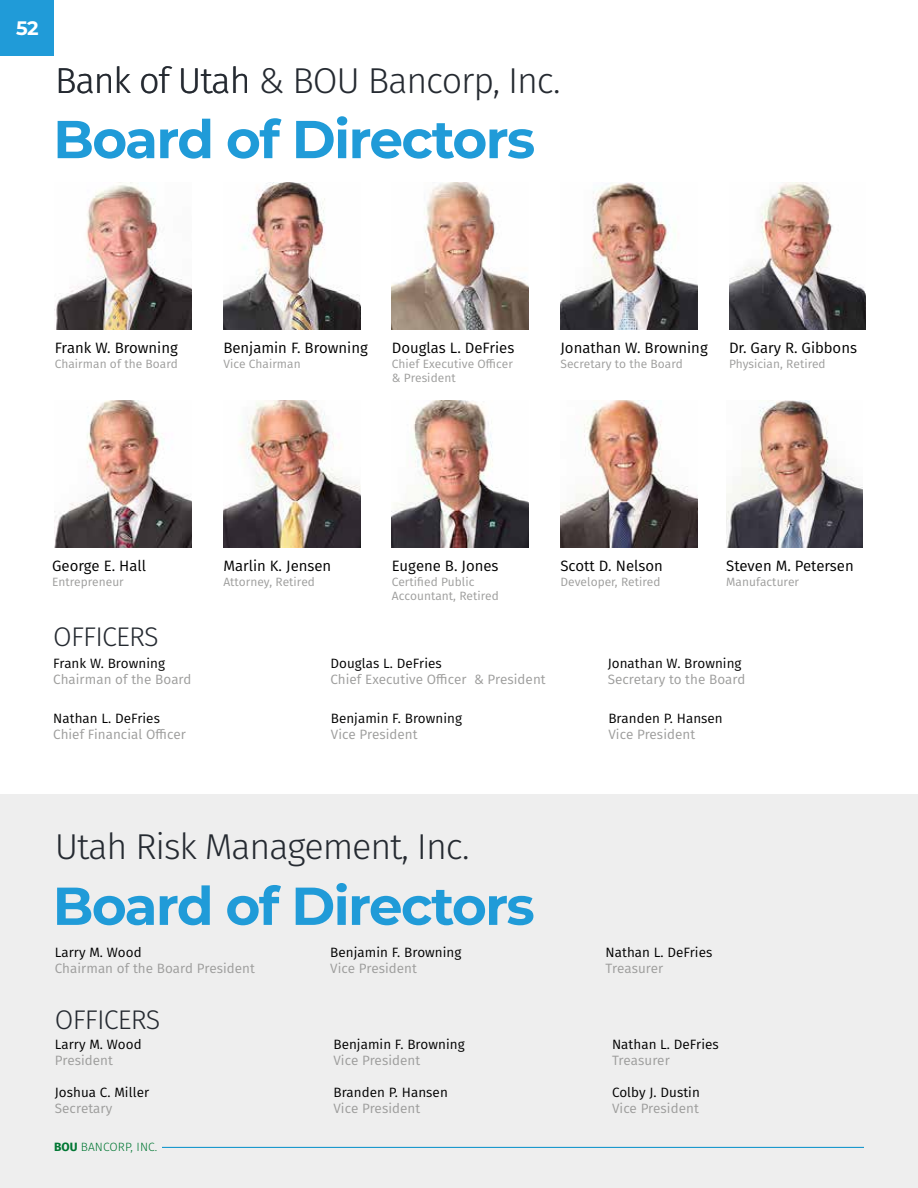
<style>
.page{position:relative;width:918px;height:1188px;background:#fff}
.page>*{position:absolute;margin:0;border:0;box-sizing:border-box;transform-origin:0 0}
.t1{font:700 53.25px "Montserrat";letter-spacing:-.03em;color:#209bd8}
.t2{font:300 36px "Fira Sans";letter-spacing:-.03em;color:#252a31}
.t3{font:300 27px "Fira Sans";letter-spacing:-.03em;color:#252a31}
.t4{font:700 19.5px "Montserrat";color:#fff}
.t5{font:15px "Fira Sans";color:#000}
.t6{font:13.5px "Fira Sans";letter-spacing:.005em;color:#9d9d9c}
.t7{font:13.5px "Fira Sans";letter-spacing:.005em;color:#000}
.t8{font:12px/14.4px "Fira Sans";letter-spacing:.005em;color:#9d9d9c}
.t9{font:300 12px "Fira Sans";letter-spacing:.01em;color:#008037}
.s1{font-weight:700}
</style>
<div class="page">
<div style="left:0;top:794px;width:918px;height:394px;background:#eee"></div>
<div style="left:0;top:0;width:54px;height:55px;background:#209bd8"></div>
<img style="left:56px;top:183px;width:135px;height:147px">
<img style="left:223px;top:183px;width:137px;height:147px">
<img style="left:392px;top:183px;width:137px;height:147px">
<img style="left:560px;top:183px;width:137px;height:147px">
<img style="left:729px;top:183px;width:137px;height:147px">
<img style="left:55px;top:401px;width:136px;height:147px">
<img style="left:223px;top:401px;width:137px;height:147px">
<img style="left:392px;top:401px;width:137px;height:147px">
<img style="left:560px;top:401px;width:137px;height:147px">
<img style="left:726px;top:401px;width:137px;height:147px">
<h3 class="t4" style="left:16px;top:14px;width:24px">52</h3>
<h2 class="t2" style="left:55px;top:54px;width:507px">Bank of Utah &amp; BOU Bancorp, Inc.</h2>
<h1 class="t1" style="left:53px;top:101px;width:484px">Board of Directors</h1>
<p class="t5" style="left:55px;top:337px;width:125px">Frank W. Browning</p>
<p class="t8" style="left:55px;top:356px;width:124px">Chairman of the Board</p>
<p class="t5" style="left:223px;top:337px;width:146px">Benjamin F. Browning</p>
<p class="t8" style="left:223px;top:356px;width:79px">Vice Chairman</p>
<p class="t5" style="left:392px;top:337px;width:124px">Douglas L. DeFries</p>
<p class="t8" style="left:392px;top:356px;width:123px">Chief Executive Officer &amp; President</p>
<p class="t5" style="left:560px;top:337px;width:149px">Jonathan W. Browning</p>
<p class="t8" style="left:560px;top:356px;width:124px">Secretary to the Board</p>
<p class="t5" style="left:729px;top:337px;width:130px">Dr. Gary R. Gibbons</p>
<p class="t8" style="left:729px;top:356px;width:98px">Physician, Retired</p>
<p class="t5" style="left:52px;top:555px;width:96px">George E. Hall</p>
<p class="t8" style="left:52px;top:574px;width:73px">Entrepreneur</p>
<p class="t5" style="left:223px;top:555px;width:109px">Marlin K. Jensen</p>
<p class="t8" style="left:223px;top:574px;width:93px">Attorney, Retired</p>
<p class="t5" style="left:392px;top:555px;width:108px">Eugene B. Jones</p>
<p class="t8" style="left:392px;top:574px;width:108px">Certified Public<br>Accountant, Retired</p>
<p class="t5" style="left:560px;top:555px;width:104px">Scott D. Nelson</p>
<p class="t8" style="left:560px;top:574px;width:102px">Developer, Retired</p>
<p class="t5" style="left:726px;top:555px;width:129px">Steven M. Petersen</p>
<p class="t8" style="left:726px;top:574px;width:74px">Manufacturer</p>
<h3 class="t3" style="left:53px;top:617px;width:107px">OFFICERS</h3>
<p class="t7" style="left:53px;top:653px;width:113px">Frank W. Browning</p>
<p class="t6" style="left:53px;top:669px;width:140px">Chairman of the Board</p>
<p class="t7" style="left:330px;top:653px;width:113px">Douglas L. DeFries</p>
<p class="t6" style="left:330px;top:669px;width:217px">Chief Executive Officer &amp; President</p>
<p class="t7" style="left:608px;top:653px;width:135px">Jonathan W. Browning</p>
<p class="t6" style="left:608px;top:669px;width:139px">Secretary to the Board</p>
<p class="t7" style="left:53px;top:708px;width:108px">Nathan L. DeFries</p>
<p class="t6" style="left:53px;top:724px;width:134px">Chief Financial Officer</p>
<p class="t7" style="left:331px;top:708px;width:133px">Benjamin F. Browning</p>
<p class="t6" style="left:331px;top:724px;width:88px">Vice President</p>
<p class="t7" style="left:608px;top:708px;width:116px">Branden P. Hansen</p>
<p class="t6" style="left:608px;top:724px;width:88px">Vice President</p>
<h2 class="t2" style="left:55px;top:821px;width:416px">Utah Risk Management, Inc.</h2>
<h1 class="t1" style="left:53px;top:868px;width:484px">Board of Directors</h1>
<p class="t7" style="left:55px;top:942px;width:88px">Larry M. Wood</p>
<p class="t6" style="left:55px;top:958px;width:202px">Chairman of the Board President</p>
<h3 class="t3" style="left:55px;top:1001px;width:107px">OFFICERS</h3>
<p class="t7" style="left:55px;top:1034px;width:88px">Larry M. Wood</p>
<p class="t6" style="left:55px;top:1050px;width:60px">President</p>
<p class="t7" style="left:55px;top:1082px;width:96px">Joshua C. Miller</p>
<p class="t6" style="left:55px;top:1099px;width:59px">Secretary</p>
<p class="t9" style="left:54px;top:1138px;width:105px"><span class="s1">BOU</span> BANCORP, INC.</p>
<p class="t7" style="left:330px;top:942px;width:133px">Benjamin F. Browning</p>
<p class="t6" style="left:330px;top:958px;width:88px">Vice President</p>
<p class="t7" style="left:333px;top:1034px;width:133px">Benjamin F. Browning</p>
<p class="t6" style="left:333px;top:1050px;width:88px">Vice President</p>
<p class="t7" style="left:333px;top:1082px;width:116px">Branden P. Hansen</p>
<p class="t6" style="left:333px;top:1099px;width:88px">Vice President</p>
<p class="t7" style="left:606px;top:942px;width:108px">Nathan L. DeFries</p>
<p class="t6" style="left:606px;top:958px;width:59px">Treasurer</p>
<p class="t7" style="left:612px;top:1034px;width:108px">Nathan L. DeFries</p>
<p class="t6" style="left:612px;top:1050px;width:59px">Treasurer</p>
<p class="t7" style="left:612px;top:1082px;width:89px">Colby J. Dustin</p>
<p class="t6" style="left:612px;top:1099px;width:88px">Vice President</p>
</div>
